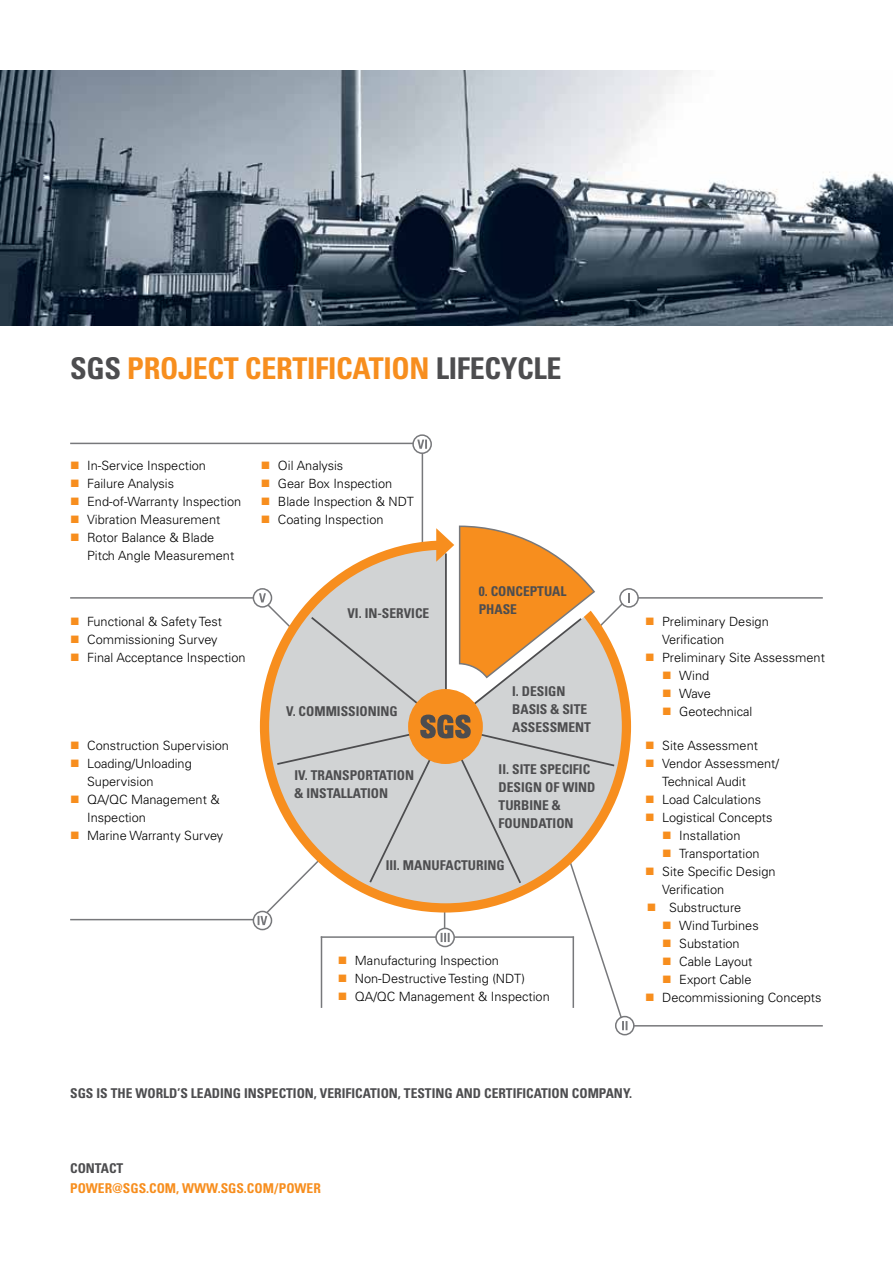
<style>
.page{position:relative;width:893px;height:1263px;background:#fff}
.page>*{position:absolute;margin:0;border:0;box-sizing:border-box;transform-origin:0 0}
.t1{font:700 condensed 30px "Univers LT Std";letter-spacing:-.01em;color:#f78e1e}
.t2{font:700 condensed 30px "Univers LT Std";color:#4d4d4f}
.t3{font:700 condensed 13.5px/18px "Univers LT Std";color:#4d4d4f}
.t4{font:700 condensed 13.5px "Univers LT Std";color:#f78e1e}
.t5{font:300 12.75px/18px "Univers LT Std";color:#000}
.s1{color:#4d4d4f}
.s2{color:#f78e1e}
</style>
<div class="page">
<hr style="left:422px;top:442px;width:1px;height:106px;background:#77787b">
<hr style="left:70px;top:443px;width:352px;height:1px;background:#77787b">
<hr style="left:629px;top:1025px;width:194px;height:1px;background:#77787b">
<hr style="left:70px;top:597px;width:191px;height:2px;background:#77787b">
<hr style="left:629px;top:597px;width:194px;height:2px;background:#77787b">
<hr style="left:70px;top:919px;width:195px;height:1px;background:#77787b">
<svg style="left:413px;top:435px;width:18px;height:18px"></svg>
<div style="left:412px;top:434px;width:20px;height:20px;border:2px solid #77787b;border-radius:50%"></div>
<svg style="left:417px;top:440px;width:10px;height:9px"></svg>
<div style="left:620px;top:589px;width:18px;height:18px;background:#fff;border-radius:50%"></div>
<div style="left:619px;top:588px;width:20px;height:20px;border:2px solid #77787b;border-radius:50%"></div>
<svg style="left:616px;top:1016px;width:18px;height:19px"></svg>
<div style="left:615px;top:1016px;width:20px;height:19px;border:2px solid #77787b;border-radius:50%"></div>
<div style="left:253px;top:588px;width:19px;height:20px;border:2px solid #77787b;border-radius:50%"></div>
<svg style="left:253px;top:911px;width:18px;height:18px"></svg>
<div style="left:253px;top:911px;width:19px;height:19px;border:2px solid #77787b;border-radius:50%"></div>
<img style="left:0;top:70px;width:893px;height:255px">
<svg style="left:258px;top:524px;width:373px;height:506px"></svg>
<h1 class="t2" style="left:70px;top:350px;width:18px">SGS</h1>
<h1 class="t1" style="left:127px;top:350px;width:436px">PROJECT CERTIFICATION <span class="s1">LIFECYCLE</span></h1>
<p class="t5" style="left:70px;top:457px;width:137px"><span class="s2">■</span> In-Service Inspection</p>
<p class="t5" style="left:70px;top:475px;width:106px"><span class="s2">■</span> Failure Analysis</p>
<p class="t5" style="left:70px;top:493px;width:173px"><span class="s2">■</span> End-of-Warranty Inspection</p>
<p class="t5" style="left:70px;top:511px;width:152px"><span class="s2">■</span> Vibration Measurement</p>
<p class="t5" style="left:87px;top:529px;width:149px;text-indent:-17px"><span class="s2">■</span> Rotor Balance &amp; Blade<br>Pitch Angle Measurement</p>
<p class="t5" style="left:70px;top:612px;width:153px"><span class="s2">■</span> Functional &amp; Safety Test</p>
<p class="t5" style="left:70px;top:630px;width:149px"><span class="s2">■</span> Commissioning Survey</p>
<p class="t5" style="left:70px;top:648px;width:177px"><span class="s2">■</span> Final Acceptance Inspection</p>
<p class="t5" style="left:70px;top:736px;width:160px"><span class="s2">■</span> Construction Supervision</p>
<p class="t5" style="left:87px;top:754px;width:106px;text-indent:-17px"><span class="s2">■</span> Loading/Unloading<br>Supervision</p>
<p class="t5" style="left:87px;top:790px;width:134px;text-indent:-17px"><span class="s2">■</span> QA/QC Management &amp;<br>Inspection</p>
<p class="t5" style="left:70px;top:826px;width:155px"><span class="s2">■</span> Marine Warranty Survey</p>
<p class="t5" style="left:261px;top:457px;width:84px"><span class="s2">■</span> Oil Analysis</p>
<p class="t5" style="left:261px;top:475px;width:133px"><span class="s2">■</span> Gear Box Inspection</p>
<p class="t5" style="left:261px;top:493px;width:155px"><span class="s2">■</span> Blade Inspection &amp; NDT</p>
<p class="t5" style="left:261px;top:511px;width:124px"><span class="s2">■</span> Coating Inspection</p>
<p class="t3" style="left:347px;top:604px;width:83px">VI. IN-SERVICE</p>
<p class="t3" style="left:286px;top:702px;width:113px">V. COMMISSIONING</p>
<p class="t3" style="left:294px;top:766px;width:121px">IV. TRANSPORTATION &amp; INSTALLATION</p>
<p class="t3" style="left:479px;top:582px;width:89px">0. CONCEPTUAL<br>PHASE</p>
<p class="t3" style="left:512px;top:682px;width:80px">I. DESIGN<br>BASIS &amp; SITE<br>ASSESSMENT</p>
<p class="t3" style="left:499px;top:760px;width:98px">II. SITE SPECIFIC<br>DESIGN OF WIND<br>TURBINE &amp;<br>FOUNDATION</p>
<p class="t3" style="left:386px;top:856px;width:121px">III. MANUFACTURING</p>
<p class="t5" style="left:338px;top:951px;width:162px"><span class="s2">■</span> Manufacturing Inspection</p>
<p class="t5" style="left:338px;top:969px;width:189px"><span class="s2">■</span> Non-Destructive Testing (NDT)</p>
<p class="t5" style="left:338px;top:987px;width:213px"><span class="s2">■</span> QA/QC Management &amp; Inspection</p>
<p class="t5" style="left:662px;top:612px;width:108px;text-indent:-17px"><span class="s2">■</span> Preliminary Design<br>Verification</p>
<p class="t5" style="left:645px;top:648px;width:181px"><span class="s2">■</span> Preliminary Site Assessment</p>
<p class="t5" style="left:662px;top:666px;width:49px"><span class="s2">■</span> Wind</p>
<p class="t5" style="left:662px;top:684px;width:50px"><span class="s2">■</span> Wave</p>
<p class="t5" style="left:662px;top:702px;width:92px"><span class="s2">■</span> Geotechnical</p>
<p class="t5" style="left:645px;top:736px;width:114px"><span class="s2">■</span> Site Assessment</p>
<p class="t5" style="left:662px;top:754px;width:118px;text-indent:-17px"><span class="s2">■</span> Vendor Assessment/<br>Technical Audit</p>
<p class="t5" style="left:645px;top:790px;width:117px"><span class="s2">■</span> Load Calculations</p>
<p class="t5" style="left:645px;top:808px;width:129px"><span class="s2">■</span> Logistical Concepts</p>
<p class="t5" style="left:662px;top:826px;width:80px"><span class="s2">■</span> Installation</p>
<p class="t5" style="left:662px;top:844px;width:99px"><span class="s2">■</span> Transportation</p>
<p class="t5" style="left:662px;top:862px;width:115px;text-indent:-17px"><span class="s2">■</span> Site Specific Design<br>Verification</p>
<p class="t5" style="left:647px;top:898px;width:96px"><span class="s2">■</span> Substructure</p>
<p class="t5" style="left:662px;top:916px;width:98px"><span class="s2">■</span> Wind Turbines</p>
<p class="t5" style="left:662px;top:934px;width:79px"><span class="s2">■</span> Substation</p>
<p class="t5" style="left:662px;top:952px;width:92px"><span class="s2">■</span> Cable Layout</p>
<p class="t5" style="left:662px;top:970px;width:91px"><span class="s2">■</span> Export Cable</p>
<p class="t5" style="left:645px;top:988px;width:178px"><span class="s2">■</span> Decommissioning Concepts</p>
<p class="t3" style="left:70px;top:1084px;width:9px">SGS</p>
<p class="t3" style="left:96px;top:1084px;width:537px">IS THE WORLD’S LEADING INSPECTION, VERIFICATION, TESTING AND CERTIFICATION COMPANY.</p>
<p class="t3" style="left:70px;top:1159px;width:55px">CONTACT</p>
<p class="t4" style="left:70px;top:1180px;width:252px">POWER@SGS.COM, WWW.SGS.COM/ POWER</p>
</div>
